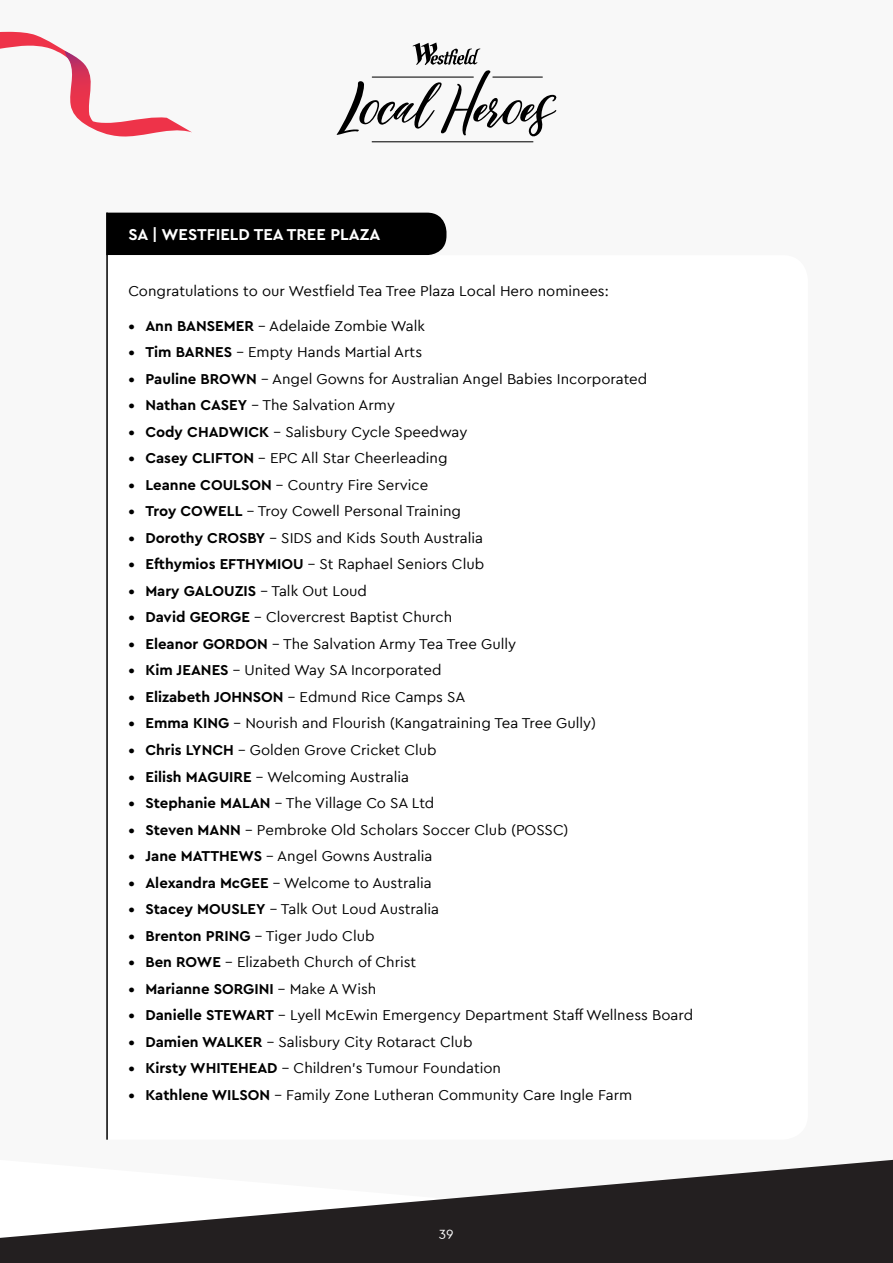
<style>
.page{position:relative;width:893px;height:1263px;background:#fff}
.page>*{position:absolute;margin:0;border:0;box-sizing:border-box;transform-origin:0 0}
.t1{font:700 16.5px "Cera PRO";color:#fff}
.t2{font:15px "Cera PRO";color:#000}
.t3{font:700 15px "Cera PRO";color:#000}
.t4{font:13.5px "Cera PRO";color:#fff}
.s1{font-weight:700}
.s2{font-weight:400}
</style>
<div class="page">
<svg style="left:0;top:1160px;width:893px;height:103px;fill:#231f20"></svg>
<svg style="left:336px;top:43px;width:221px;height:99px"></svg>
<svg style="left:0;top:32px;width:192px;height:105px"></svg>
<div style="left:108px;top:213px;width:338px;height:42px;background:#000"></div>
<hr style="left:106px;top:213px;width:2px;height:927px;background:#000">
<p class="t1" style="left:128px;top:223px;width:254px">SA | WESTFIELD TEA TREE PLAZA</p>
<p class="t2" style="left:128px;top:281px;width:482px">Congratulations to our Westfield Tea Tree Plaza Local Hero nominees:</p>
<p class="t2" style="left:128px;top:316px;width:298px"><span class="s1">• Ann BANSEMER</span> – Adelaide Zombie Walk</p>
<p class="t2" style="left:128px;top:342px;width:295px"><span class="s1">• Tim BARNES</span> – Empty Hands Martial Arts</p>
<p class="t2" style="left:128px;top:369px;width:520px"><span class="s1">• Pauline BROWN</span> – Angel Gowns for Australian Angel Babies Incorporated</p>
<p class="t2" style="left:128px;top:395px;width:268px"><span class="s1">• Nathan CASEY</span> – The Salvation Army</p>
<p class="t2" style="left:128px;top:422px;width:341px"><span class="s1">• Cody CHADWICK</span> – Salisbury Cycle Speedway</p>
<p class="t2" style="left:128px;top:448px;width:321px"><span class="s1">• Casey CLIFTON</span> – EPC All Star Cheerleading</p>
<p class="t2" style="left:128px;top:475px;width:301px"><span class="s1">• Leanne COULSON</span> – Country Fire Service</p>
<p class="t2" style="left:128px;top:501px;width:334px"><span class="s1">• Troy COWELL</span> – Troy Cowell Personal Training</p>
<p class="t2" style="left:128px;top:528px;width:356px"><span class="s1">• Dorothy CROSBY</span> – SIDS and Kids South Australia</p>
<p class="t2" style="left:128px;top:554px;width:357px"><span class="s1">• Efthymios EFTHYMIOU</span> – St Raphael Seniors Club</p>
<p class="t3" style="left:128px;top:581px;width:240px">• Mary GALOUZIS <span class="s2">– Talk Out Loud</span></p>
<p class="t2" style="left:128px;top:607px;width:325px"><span class="s1">• David GEORGE</span> – Clovercrest Baptist Church</p>
<p class="t2" style="left:128px;top:634px;width:389px"><span class="s1">• Eleanor GORDON</span> – The Salvation Army Tea Tree Gully</p>
<p class="t2" style="left:128px;top:660px;width:315px"><span class="s1">• Kim JEANES</span> – United Way SA Incorporated</p>
<p class="t2" style="left:128px;top:687px;width:339px"><span class="s1">• Elizabeth JOHNSON</span> – Edmund Rice Camps SA</p>
<p class="t2" style="left:128px;top:713px;width:469px"><span class="s1">• Emma KING</span> – Nourish and Flourish (Kangatraining Tea Tree Gully)</p>
<p class="t2" style="left:128px;top:740px;width:310px"><span class="s1">• Chris LYNCH</span> – Golden Grove Cricket Club</p>
<p class="t2" style="left:128px;top:766px;width:282px"><span class="s1">• Eilish MAGUIRE</span> – Welcoming Australia</p>
<p class="t2" style="left:128px;top:793px;width:307px"><span class="s1">• Stephanie MALAN</span> – The Village Co SA Ltd</p>
<p class="t2" style="left:128px;top:819px;width:442px"><span class="s1">• Steven MANN</span> – Pembroke Old Scholars Soccer Club (POSSC)</p>
<p class="t2" style="left:128px;top:846px;width:306px"><span class="s1">• Jane MATTHEWS</span> – Angel Gowns Australia</p>
<p class="t2" style="left:128px;top:872px;width:305px"><span class="s1">• Alexandra McGEE</span> – Welcome to Australia</p>
<p class="t2" style="left:128px;top:899px;width:312px"><span class="s1">• Stacey MOUSLEY</span> – Talk Out Loud Australia</p>
<p class="t2" style="left:128px;top:925px;width:248px"><span class="s1">• Brenton PRING</span> – Tiger Judo Club</p>
<p class="t2" style="left:128px;top:952px;width:289px"><span class="s1">• Ben ROWE</span> – Elizabeth Church of Christ</p>
<p class="t3" style="left:128px;top:978px;width:249px">• Marianne SORGINI <span class="s2">– Make A Wish</span></p>
<p class="t2" style="left:128px;top:1005px;width:566px"><span class="s1">• Danielle STEWART</span> – Lyell McEwin Emergency Department Staff Wellness Board</p>
<p class="t2" style="left:128px;top:1031px;width:346px"><span class="s1">• Damien WALKER</span> – Salisbury City Rotaract Club</p>
<p class="t2" style="left:128px;top:1058px;width:374px"><span class="s1">• Kirsty WHITEHEAD</span> – Children’s Tumour Foundation</p>
<p class="t2" style="left:128px;top:1084px;width:505px"><span class="s1">• Kathlene WILSON</span> – Family Zone Lutheran Community Care Ingle Farm</p>
<p class="t4" style="left:439px;top:1223px;width:16px">39</p>
</div>
